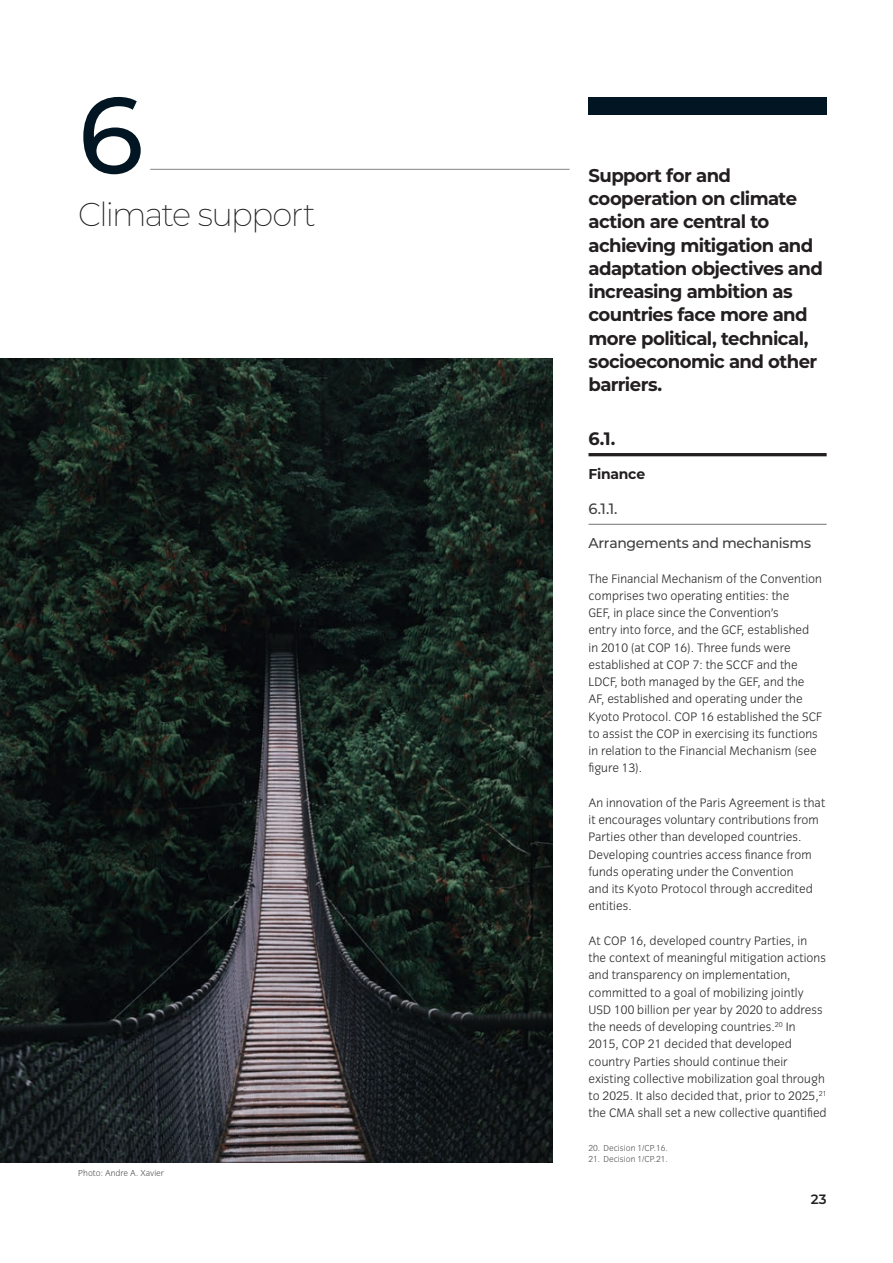
<style>
.page{position:relative;width:893px;height:1263px;background:#fff}
.page>*{position:absolute;margin:0;border:0;box-sizing:border-box;transform-origin:0 0}
.t1{font:500 108px "Montserrat";color:#011622}
.t2{font:200 33px "Montserrat";letter-spacing:-.055em;color:#231f20}
.t3{font:700 18.45px/23.2px "Montserrat";letter-spacing:-.03em;color:#231f20}
.t4{font:700 18px "Montserrat";color:#231f20}
.t5{font:500 15px "Montserrat";color:#3e3e3f}
.t6{font:500 14.25px "Montserrat";letter-spacing:-.02em;color:#3e3e3f}
.t7{font:700 14.25px "Montserrat";letter-spacing:-.02em;color:#231f20}
.t8{font:600 13.5px "Montserrat";color:#231f20}
.t9{font:300 12.75px/17.2px "Congress Sans";letter-spacing:.005em;color:#2e2b2c}
.t10{font:300 9px "Congress Sans";color:#57585a}
</style>
<div class="page">
<hr style="left:150px;top:169px;width:420px;height:1px;background:#808285">
<div style="left:588px;top:98px;width:239px;height:17px;background:#011622"></div>
<hr style="left:588px;top:453px;width:239px;height:3px;background:#231f20">
<hr style="left:588px;top:524px;width:239px;height:1px;background:#808285">
<img style="left:0;top:359px;width:553px;height:803px">
<h1 class="t1" style="left:78px;top:60px;width:67px">6</h1>
<h2 class="t2" style="left:78px;top:192px;width:239px">Climate support</h2>
<p class="t10" style="left:78px;top:1168px;width:87px">Photo: Andre A. Xavier</p>
<h3 class="t3" style="left:588px;top:163px;width:236px">Support for and cooperation on climate action are central to achieving mitigation and adaptation objectives and increasing ambition as countries face more and more political, technical, socioeconomic and other barriers.</h3>
<h3 class="t4" style="left:588px;top:425px;width:28px">6.1.</h3>
<p class="t7" style="left:588px;top:464px;width:58px">Finance</p>
<p class="t5" style="left:588px;top:498px;width:31px">6.1.1.</p>
<p class="t6" style="left:588px;top:533px;width:224px">Arrangements and mechanisms</p>
<p class="t9" style="left:588px;top:570px;width:235px">The Financial Mechanism of the Convention comprises two operating entities: the<br>GEF, in place since the Convention’s<br>entry into force, and the GCF, established<br>in 2010 (at COP 16). Three funds were established at COP 7: the SCCF and the LDCF, both managed by the GEF, and the AF, established and operating under the Kyoto Protocol. COP 16 established the SCF to assist the COP in exercising its functions in relation to the Financial Mechanism (see figure 13).</p>
<p class="t9" style="left:588px;top:794px;width:238px">An innovation of the Paris Agreement is that it encourages voluntary contributions from Parties other than developed countries.<br>Developing countries access finance from funds operating under the Convention<br>and its Kyoto Protocol through accredited entities.</p>
<p class="t9" style="left:588px;top:932px;width:240px">At COP 16, developed country Parties, in the context of meaningful mitigation actions and transparency on implementation, committed to a goal of mobilizing jointly USD 100 billion per year by 2020 to address the needs of developing countries.<sup>20</sup> In 2015, COP 21 decided that developed country Parties should continue their existing collective mobilization goal through to 2025. It also decided that, prior to 2025,<sup>21 </sup>the CMA shall set a new collective quantified</p>
<p class="t10" style="left:588px;top:1143px;width:81px">20. Decision 1/CP.16.</p>
<p class="t10" style="left:588px;top:1154px;width:81px">21. Decision 1/CP.21.</p>
<p class="t8" style="left:811px;top:1189px;width:17px">23</p>
</div>
